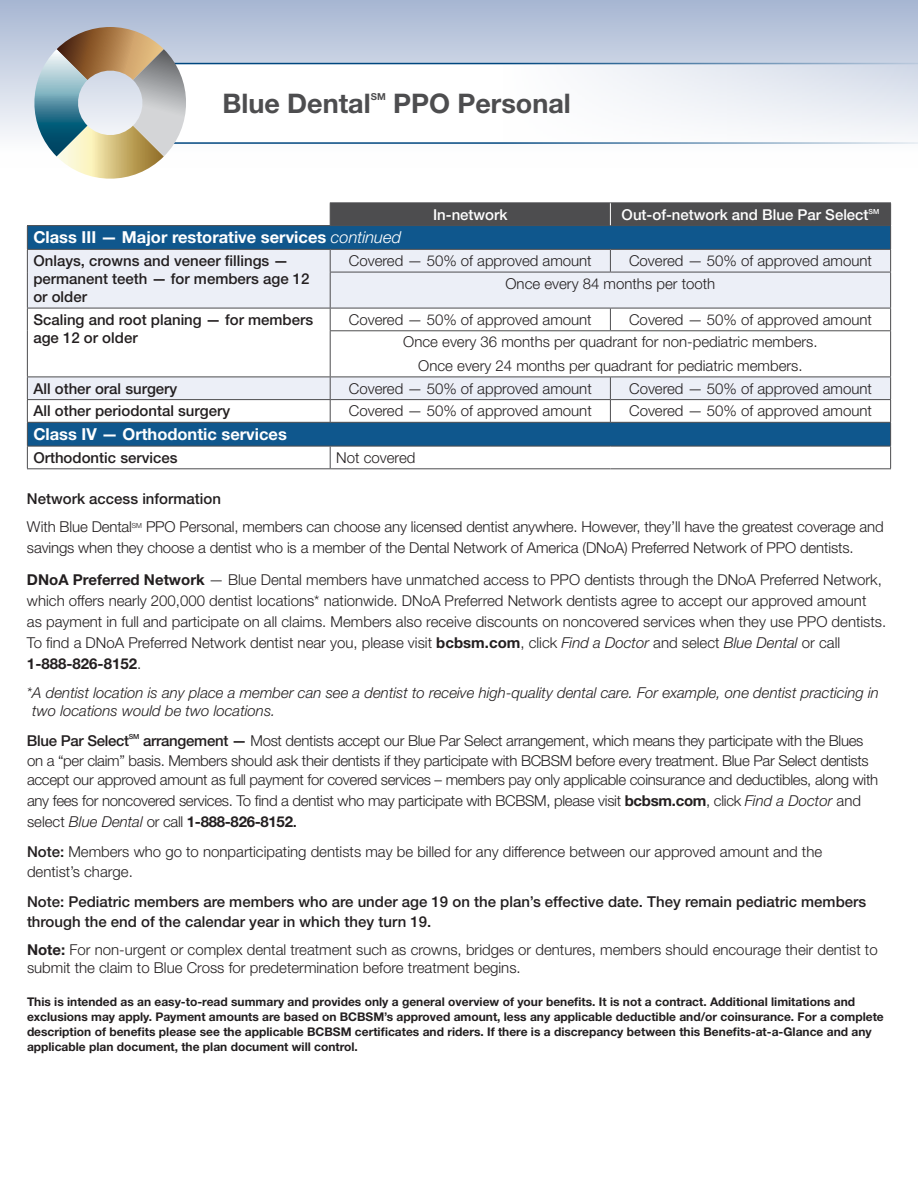
<style>
.page{position:relative;width:918px;height:1188px;background:#fff}
.page>*{position:absolute;margin:0;border:0;box-sizing:border-box;transform-origin:0 0}
.t1{font:700 27px "Helvetica Neue LT Std";color:#4d4d4f}
.t2{font:700 16.5px "Helvetica Neue LT Std";color:#fff}
.t3{font:300 15px/21px "Helvetica Neue LT Std";color:#231f20}
.t4{font:300 15px/19.5px "Helvetica Neue LT Std";letter-spacing:-.02em;color:#231f20}
.t5{font:500 15px/18px "Helvetica Neue LT Std";color:#231f20}
.t6{font:italic 300 15px/18px "Helvetica Neue LT Std";color:#231f20}
.t7{font:500 15px "Helvetica Neue LT Std";color:#fff}
.t8{font:500 15px "Helvetica Neue LT Std";letter-spacing:-.02em;color:#231f20}
.t9{font:700 12px/15px "Helvetica Neue LT Std";color:#231f20}
.t10{font:700 9.6px "Helvetica Neue LT Std";color:#4d4d4f}
.t11{font:500 7.05px "Helvetica Neue LT Std";color:#231f20}
.s1{font-weight:300;font-style:italic}
.s2{font-weight:500}
.s3{font-weight:700}
.s4{font-style:italic}
</style>
<div class="page">
<svg style="left:28px;top:226px;width:862px;height:220px;fill:#0f578d"></svg>
<svg style="left:28px;top:250px;width:862px;height:149px;fill:#eceff7"></svg>
<hr style="left:27px;top:272px;width:1px;height:36px;background:#4d4d4f">
<hr style="left:330px;top:272px;width:280px;height:1px;background:#4d4d4f">
<hr style="left:330px;top:272px;width:1px;height:36px;background:#4d4d4f">
<hr style="left:610px;top:272px;width:281px;height:1px;background:#4d4d4f">
<hr style="left:890px;top:272px;width:1px;height:36px;background:#4d4d4f">
<hr style="left:330px;top:202px;width:280px;height:1px;background:#4d4d4f">
<hr style="left:610px;top:202px;width:281px;height:1px;background:#4d4d4f">
<hr style="left:27px;top:225px;width:303px;height:1px;background:#4d4d4f">
<hr style="left:27px;top:308px;width:303px;height:1px;background:#4d4d4f">
<svg style="left:27px;top:308px;width:1px;height:23px"></svg>
<hr style="left:27px;top:331px;width:1px;height:46px;background:#4d4d4f">
<hr style="left:330px;top:308px;width:280px;height:1px;background:#4d4d4f">
<svg style="left:330px;top:308px;width:1px;height:22px"></svg>
<hr style="left:610px;top:308px;width:281px;height:1px;background:#4d4d4f">
<svg style="left:610px;top:308px;width:1px;height:22px"></svg>
<svg style="left:890px;top:308px;width:1px;height:22px"></svg>
<hr style="left:330px;top:330px;width:280px;height:1px;background:#4d4d4f">
<hr style="left:330px;top:331px;width:1px;height:46px;background:#4d4d4f">
<hr style="left:610px;top:330px;width:281px;height:1px;background:#4d4d4f">
<hr style="left:890px;top:331px;width:1px;height:46px;background:#4d4d4f">
<hr style="left:27px;top:377px;width:303px;height:1px;background:#4d4d4f">
<hr style="left:330px;top:377px;width:280px;height:1px;background:#4d4d4f">
<hr style="left:610px;top:377px;width:281px;height:1px;background:#4d4d4f">
<hr style="left:27px;top:399px;width:303px;height:1px;background:#4d4d4f">
<hr style="left:330px;top:399px;width:280px;height:1px;background:#4d4d4f">
<svg style="left:330px;top:377px;width:1px;height:45px"></svg>
<hr style="left:610px;top:399px;width:281px;height:1px;background:#4d4d4f">
<svg style="left:610px;top:377px;width:1px;height:45px"></svg>
<svg style="left:330px;top:447px;width:1px;height:21px"></svg>
<hr style="left:27px;top:468px;width:303px;height:1px;background:#4d4d4f">
<hr style="left:330px;top:468px;width:280px;height:1px;background:#4d4d4f">
<hr style="left:610px;top:468px;width:281px;height:1px;background:#4d4d4f">
<svg style="left:27px;top:226px;width:1px;height:46px"></svg>
<svg style="left:330px;top:203px;width:561px;height:69px;background:#6a8398"></svg>
<hr style="left:27px;top:249px;width:303px;height:1px;background:#4d4d4f">
<hr style="left:330px;top:249px;width:280px;height:1px;background:#4d4d4f">
<hr style="left:610px;top:249px;width:281px;height:1px;background:#4d4d4f">
<hr style="left:27px;top:422px;width:303px;height:1px;background:#4d4d4f">
<svg style="left:27px;top:377px;width:1px;height:91px"></svg>
<hr style="left:330px;top:422px;width:280px;height:1px;background:#4d4d4f">
<hr style="left:610px;top:422px;width:281px;height:1px;background:#4d4d4f">
<svg style="left:890px;top:377px;width:1px;height:91px"></svg>
<hr style="left:27px;top:446px;width:303px;height:1px;background:#4d4d4f">
<hr style="left:330px;top:446px;width:280px;height:1px;background:#4d4d4f">
<hr style="left:610px;top:446px;width:281px;height:1px;background:#4d4d4f">
<svg style="left:0;top:0;width:918px;height:137px;background:#b8c4db"></svg>
<svg style="left:0;top:62px;width:2px;height:75px"></svg>
<svg style="left:193px;top:62px;width:725px;height:82px"></svg>
<svg style="left:27px;top:27px;width:166px;height:152px"></svg>
<h1 class="t1" style="left:222px;top:87px;width:150px">Blue Dental</h1>
<p class="t10" style="left:371px;top:91px;width:16px">SM</p>
<h1 class="t1" style="left:393px;top:87px;width:179px">PPO Personal</h1>
<p class="t7" style="left:433px;top:205px;width:76px">In-network</p>
<p class="t7" style="left:622px;top:205px;width:259px">Out-of-network and Blue Par Select<sup>SM</sup></p>
<p class="t2" style="left:33px;top:227px;width:369px">Class III — Major restorative services <span class="s1">continued</span></p>
<p class="t5" style="left:33px;top:252px;width:278px">Onlays, crowns and veneer fillings — permanent teeth — for members age 12 or older</p>
<p class="t3" style="left:349px;top:250px;width:244px">Covered — 50% of approved amount</p>
<p class="t3" style="left:506px;top:249px;width:368px;line-height:22.6px;text-indent:124px">Covered — 50% of approved amount<br>Once every 84 months per tooth</p>
<p class="t5" style="left:33px;top:310px;width:281px">Scaling and root planing — for members age 12 or older</p>
<p class="t3" style="left:349px;top:309px;width:244px">Covered — 50% of approved amount</p>
<p class="t3" style="left:629px;top:309px;width:244px">Covered — 50% of approved amount</p>
<p class="t3" style="left:403px;top:331px;width:416px">Once every 36 months per quadrant for non-pediatric members.</p>
<p class="t3" style="left:418px;top:355px;width:386px">Once every 24 months per quadrant for pediatric members.</p>
<p class="t5" style="left:33px;top:379px;width:145px">All other oral surgery</p>
<p class="t3" style="left:349px;top:377px;width:244px">Covered — 50% of approved amount</p>
<p class="t3" style="left:629px;top:377px;width:244px">Covered — 50% of approved amount</p>
<p class="t5" style="left:33px;top:402px;width:198px">All other periodontal surgery</p>
<p class="t3" style="left:349px;top:400px;width:244px">Covered — 50% of approved amount</p>
<p class="t3" style="left:629px;top:400px;width:244px">Covered — 50% of approved amount</p>
<p class="t2" style="left:33px;top:424px;width:255px">Class IV — Orthodontic services</p>
<p class="t5" style="left:33px;top:448px;width:146px">Orthodontic services</p>
<p class="t3" style="left:336px;top:447px;width:81px">Not covered</p>
<p class="t3" style="left:27px;top:485px;width:858px;line-height:27.8px"><span class="s2">Network access information<br></span>With Blue Dental<sup>SM</sup> PPO Personal, members can choose any licensed dentist anywhere. However, they’ll have the greatest coverage and</p>
<p class="t3" style="left:27px;top:532px;width:856px;line-height:31.8px">savings when they choose a dentist who is a member of the Dental Network of America (DNoA) Preferred Network of PPO dentists.<br><span class="s3">DNoA Preferred Network</span> — Blue Dental members have unmatched access to PPO dentists through the DNoA Preferred Network,</p>
<p class="t3" style="left:27px;top:590px;width:861px">which offers nearly 200,000 dentist locations* nationwide. DNoA Preferred Network dentists agree to accept our approved amount<br>as payment in full and participate on all claims. Members also receive discounts on noncovered services when they use PPO dentists.<br>To find a DNoA Preferred Network dentist near you, please visit <span class="s3">bcbsm.com</span>, click <span class="s4">Find a Doctor</span> and select <span class="s4">Blue Dental</span> or call <span class="s3">1-888-826-8152</span>.</p>
<p class="t6" style="left:32px;top:683px;width:848px;text-indent:-5px">*A dentist location is any place a member can see a dentist to receive high-quality dental care. For example, one dentist practicing in two locations would be two locations.</p>
<p class="t8" style="left:27px;top:732px;width:104px">Blue Par Select</p>
<p class="t11" style="left:129px;top:732px;width:12px">SM</p>
<p class="t4" style="left:27px;top:731px;width:853px;text-indent:116px"><span class="s2">arrangement —</span> Most dentists accept our Blue Par Select arrangement, which means they participate with the Blues on a “per claim” basis. Members should ask their dentists if they participate with BCBSM before every treatment. Blue Par Select dentists accept our approved amount as full payment for covered services – members pay only applicable coinsurance and deductibles, along with</p>
<p class="t4" style="left:27px;top:790px;width:836px;line-height:21px">any fees for noncovered services. To find a dentist who may participate with BCBSM, please visit <span class="s3">bcbsm.com</span>, click <span class="s4">Find a Doctor</span> and select <span class="s4">Blue Dental</span> or call <span class="s3">1-888-826-8152</span><span class="s2">.</span></p>
<p class="t3" style="left:27px;top:842px;width:797px;line-height:19.5px"><span class="s2">Note:</span> Members who go to nonparticipating dentists may be billed for any difference between our approved amount and the dentist’s charge.</p>
<p class="t5" style="left:27px;top:892px;width:841px;line-height:19.5px">Note: Pediatric members are members who are under age 19 on the plan’s effective date. They remain pediatric members through the end of the calendar year in which they turn 19.</p>
<p class="t3" style="left:27px;top:941px;width:852px;line-height:18px"><span class="s3">Note:</span> For non-urgent or complex dental treatment such as crowns, bridges or dentures, members should encourage their dentist to submit the claim to Blue Cross for predetermination before treatment begins.</p>
<p class="t9" style="left:27px;top:994px;width:858px">This is intended as an easy-to-read summary and provides only a general overview of your benefits. It is not a contract. Additional limitations and exclusions may apply. Payment amounts are based on BCBSM’s approved amount, less any applicable deductible and/or coinsurance. For a complete description of benefits please see the applicable BCBSM certificates and riders. If there is a discrepancy between this Benefits-at-a-Glance and any applicable plan document, the plan document will control.</p>
</div>
